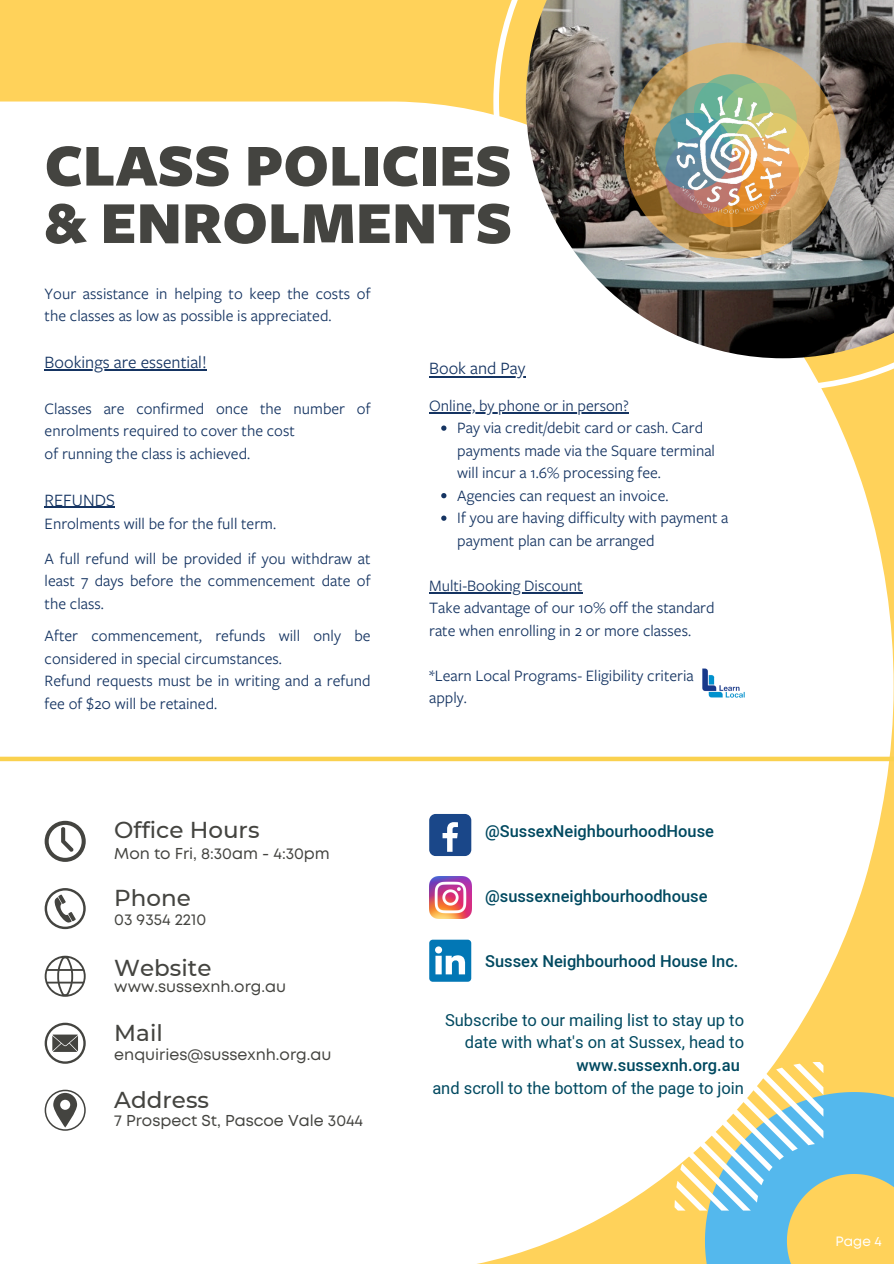
<style>
.page{position:relative;width:894px;height:1264px;background:#fff}
.page>*{position:absolute;margin:0;border:0;box-sizing:border-box;transform-origin:0 0}
.t1{font:900 61.65px/57.3px "Freight Sans Pro";color:#444440}
.t2{font:500 22.95px "Montserrat";color:#444440}
.t3{font:18px "Freight Sans Pro";color:#153462}
.t4{font:16.5px/22.5px "Freight Sans Pro";color:#153462}
.t5{font:16.5px/22.5px "Mardoto";color:#004960;text-align:right}
.t6{font:500 16.35px "Mardoto";color:#004960}
.t7{font:15.75px "Mont";color:#444440}
.t8{font:13.5px "Mont";color:#fff}
.s1{font-weight:500}
</style>
<div class="page">
<div style="left:0;top:0;width:893px;height:1263px;background:#ffd25a"></div>
<div style="left:0;top:101px;width:893px;height:1162px;background:#fff"></div>
<svg style="left:493px;top:0;width:400px;height:391px"></svg>
<img style="left:525px;top:0;width:368px;height:358px">
<svg style="left:623px;top:42px;width:217px;height:217px"></svg>
<svg style="left:674px;top:1062px;width:219px;height:201px"></svg>
<svg style="left:670px;top:83px;width:77px;height:76px"></svg>
<svg style="left:693px;top:74px;width:77px;height:77px"></svg>
<svg style="left:719px;top:83px;width:77px;height:76px"></svg>
<div style="left:732px;top:113px;width:76px;height:76px;background:#ebc167;border-radius:50%"></div>
<div style="left:722px;top:137px;width:77px;height:77px;background:#e8a061;border-radius:50%"></div>
<svg style="left:693px;top:150px;width:77px;height:77px"></svg>
<svg style="left:665px;top:137px;width:77px;height:77px"></svg>
<svg style="left:655px;top:113px;width:77px;height:76px"></svg>
<img style="left:676px;top:96px;width:114px;height:118px">
<img style="left:701px;top:668px;width:44px;height:30px">
<svg style="left:45px;top:888px;width:41px;height:41px"></svg>
<svg style="left:45px;top:1022px;width:41px;height:41px"></svg>
<svg style="left:45px;top:1089px;width:41px;height:41px"></svg>
<svg style="left:45px;top:955px;width:41px;height:41px"></svg>
<svg style="left:45px;top:820px;width:41px;height:41px"></svg>
<div style="left:429px;top:814px;width:42px;height:42px;background:#1a4789;border-radius:6px"></div>
<svg style="left:442px;top:822px;width:16px;height:29px"></svg>
<img style="left:429px;top:876px;width:42px;height:43px">
<svg style="left:429px;top:939px;width:42px;height:42px"></svg>
<div style="left:0;top:756px;width:893px;height:5px;background:#fad14f"></div>
<hr style="left:45px;top:369px;width:162px;height:1px;background:#153462">
<hr style="left:45px;top:507px;width:70px;height:1px;background:#153462">
<hr style="left:429px;top:376px;width:96px;height:1px;background:#153462">
<hr style="left:429px;top:412px;width:199px;height:1px;background:#153462">
<svg style="left:441px;top:425px;width:5px;height:6px"></svg>
<svg style="left:441px;top:493px;width:5px;height:5px"></svg>
<svg style="left:441px;top:515px;width:5px;height:6px"></svg>
<hr style="left:429px;top:592px;width:153px;height:1px;background:#153462">
<h4 class="t1" style="left:45px;top:134px;width:469px">CLASS POLICIES &amp; ENROLMENTS</h4>
<h4 class="t4" style="left:45px;top:281px;width:327px">Your assistance in helping to keep the costs of the classes as low as possible is appreciated.</h4>
<h4 class="t3" style="left:45px;top:350px;width:163px">Bookings are essential!</h4>
<h4 class="t4" style="left:45px;top:396px;width:327px">Classes are confirmed once the number of enrolments required to cover the cost<br>of running the class is achieved.</h4>
<h4 class="t3" style="left:45px;top:487px;width:72px">REFUNDS</h4>
<h4 class="t4" style="left:45px;top:511px;width:233px">Enrolments will be for the full term.</h4>
<h4 class="t4" style="left:45px;top:546px;width:327px;text-align:justify">A full refund will be provided if you withdraw at least 7 days before the commencement date of the class.</h4>
<h4 class="t4" style="left:45px;top:624px;width:327px">After commencement, refunds will only be considered in special circumstances.<br>Refund requests must be in writing and a refund fee of $20 will be retained.</h4>
<h2 class="t2" style="left:114px;top:815px;width:147px">Office Hours</h2>
<h5 class="t7" style="left:114px;top:847px;width:217px">Mon to Fri, 8:30am - 4:30pm</h5>
<p class="t2" style="left:114px;top:884px;width:78px">Phone</p>
<p class="t7" style="left:114px;top:913px;width:93px">03 9354 2210</p>
<h5 class="t2" style="left:114px;top:953px;width:99px">Website</h5>
<p class="t7" style="left:114px;top:980px;width:173px">www.sussexnh.org.au</p>
<h2 class="t2" style="left:114px;top:1018px;width:50px">Mail</h2>
<p class="t7" style="left:114px;top:1048px;width:218px">enquiries@sussexnh.org.au</p>
<h2 class="t2" style="left:114px;top:1086px;width:96px">Address</h2>
<p class="t7" style="left:114px;top:1114px;width:250px">7 Prospect St, Pascoe Vale 3044</p>
<p class="t3" style="left:429px;top:356px;width:98px">Book and Pay</p>
<p class="t4" style="left:429px;top:393px;width:201px">Online, by phone or in person?</p>
<p class="t4" style="left:457px;top:416px;width:259px">Pay via credit/debit card or cash. Card payments made via the Square terminal will incur a 1.6% processing fee.</p>
<h4 class="t4" style="left:457px;top:483px;width:213px">Agencies can request an invoice.</h4>
<h4 class="t4" style="left:457px;top:506px;width:273px">If you are having difficulty with payment a payment plan can be arranged</h4>
<p class="t4" style="left:429px;top:573px;width:287px">Multi-Booking Discount<br>Take advantage of our 10% off the standard rate when enrolling in 2 or more classes.</p>
<p class="t4" style="left:429px;top:663px;width:266px">*Learn Local Programs- Eligibility criteria apply.</p>
<h4 class="t6" style="left:485px;top:821px;width:230px">@SussexNeighbourhoodHouse</h4>
<p class="t6" style="left:485px;top:886px;width:224px">@sussexneighbourhoodhouse</p>
<h1 class="t6" style="left:485px;top:952px;width:255px">Sussex Neighbourhood House Inc.</h1>
<h5 class="t5" style="left:432px;top:1009px;width:313px">Subscribe to our mailing list to stay up to date with what's on at Sussex, head to <span class="s1">www.sussexnh.org.au<br></span>and scroll to the bottom of the page to join</h5>
<p class="t8" style="left:835px;top:1236px;width:48px">Page 4</p>
</div>
